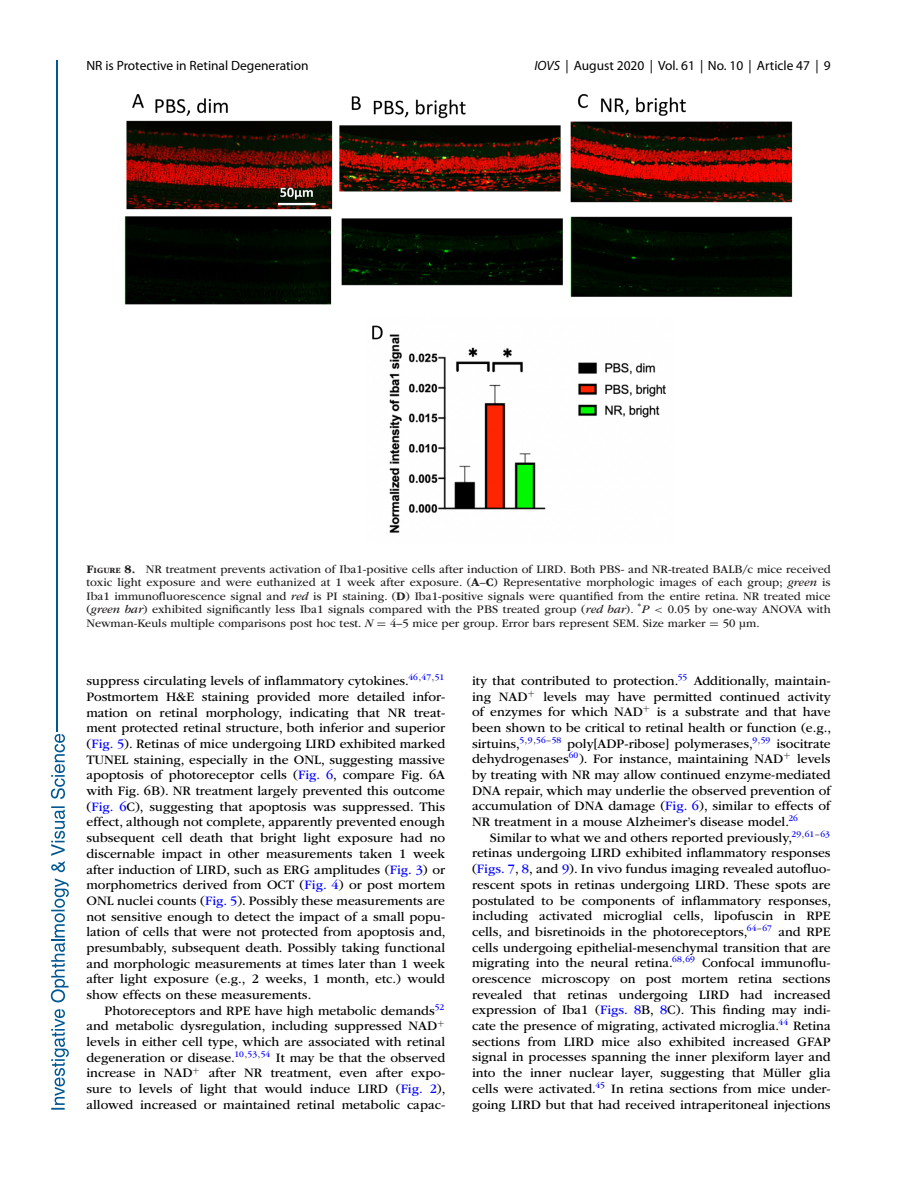
<style>
.page{position:relative;width:918px;height:1188px;background:#fff}
.page>*{position:absolute;margin:0;border:0;box-sizing:border-box;transform-origin:0 0}
.t1{font:13.5px/15.8px "ITC Garamond Std";color:#000;text-align:justify}
.t2{font:13.5px "Myriad Pro";color:#000}
.t3{font:12px/13.5px "ITC Garamond Std";color:#231f20;text-align:justify}
.s1{font-style:italic}
.s2{font-weight:700}
.s3{font-weight:700;font-size:8.4px}
.s4{font-family:"RMTMI"}
.s5{font-family:"MTSY"}
.s6{color:#00f}
</style>
<div class="page">
<hr style="left:57px;top:60px;width:1px;height:672px;background:#005892">
<svg style="left:51px;top:734px;width:18px;height:376px"></svg>
<img style="left:125px;top:94px;width:668px;height:439px">
<p class="t2" style="left:86px;top:57px;width:224px">NR is Protective in Retinal Degeneration</p>
<p class="t2" style="left:534px;top:57px;width:298px"><span class="s1">IOVS</span> | August 2020 | Vol. 61 | No. 10 | Article 47 | 9</p>
<p class="t3" style="left:86px;top:563px;width:746px"><span class="s2">F</span><span class="s3">IGURE</span> <span class="s2">8.</span> NR treatment prevents activation of Iba1-positive cells after induction of LIRD. Both PBS- and NR-treated BALB/c mice received toxic light exposure and were euthanized at 1 week after exposure. (<span class="s2">A</span>–<span class="s2">C</span>) Representative morphologic images of each group; <span class="s1">green</span> is Iba1 immunofluorescence signal and <span class="s1">red</span> is PI staining. (<span class="s2">D</span>) Iba1-positive signals were quantified from the entire retina. NR treated mice (<span class="s1">green bar</span>) exhibited significantly less Iba1 signals compared with the PBS treated group (<span class="s1">red bar</span>). <sup>*</sup><span class="s1">P</span> <span class="s4">&lt;</span> 0.05 by one-way ANOVA with Newman-Keuls multiple comparisons post hoc test. <span class="s1">N</span> <span class="s5">=</span> 4–5 mice per group. Error bars represent SEM. Size marker <span class="s5">=</span> 50 μm.</p>
<p class="t1" style="left:86px;top:674px;width:361px">suppress circulating levels of inflammatory cytokines.<sup>46</sup><sup>,</sup><sup>47</sup><sup>,</sup><sup>51<br></sup>Postmortem H&amp;E staining provided more detailed infor&shy;mation on retinal morphology, indicating that NR treat&shy;ment protected retinal structure, both inferior and superior (<span class="s6">Fig. 5</span>). Retinas of mice undergoing LIRD exhibited marked TUNEL staining, especially in the ONL, suggesting massive apoptosis of photoreceptor cells (<span class="s6">Fig. 6</span>, compare Fig. 6A with Fig. 6B). NR treatment largely prevented this outcome (<span class="s6">Fig. 6</span>C), suggesting that apoptosis was suppressed. This effect, although not complete, apparently prevented enough subsequent cell death that bright light exposure had no discernable impact in other measurements taken 1 week after induction of LIRD, such as ERG amplitudes (<span class="s6">Fig. 3</span>) or morphometrics derived from OCT (<span class="s6">Fig. 4</span>) or post mortem ONL nuclei counts (<span class="s6">Fig. 5</span>). Possibly these measurements are not sensitive enough to detect the impact of a small popu&shy;lation of cells that were not protected from apoptosis and, presumbably, subsequent death. Possibly taking functional and morphologic measurements at times later than 1 week after light exposure (e.g., 2 weeks, 1 month, etc.) would show effects on these measurements.</p>
<p class="t1" style="left:86px;top:1004px;width:361px;text-indent:18px">Photoreceptors and RPE have high metabolic demands<sup>52 </sup>and metabolic dysregulation, including suppressed NAD<sup>+ </sup>levels in either cell type, which are associated with retinal degeneration or disease.<sup>10</sup><sup>,</sup><sup>53</sup><sup>,</sup><sup>54</sup> It may be that the observed increase in NAD<sup>+</sup> after NR treatment, even after expo&shy;sure to levels of light that would induce LIRD (<span class="s6">Fig. 2</span>), allowed increased or maintained retinal metabolic capac-</p>
<p class="t1" style="left:472px;top:674px;width:361px">ity that contributed to protection.<sup>55</sup> Additionally, maintain&shy;ing NAD<sup>+</sup> levels may have permitted continued activity of enzymes for which NAD<sup>+</sup> is a substrate and that have been shown to be critical to retinal health or function (e.g., sirtuins,<sup>5</sup><sup>,</sup><sup>9</sup><sup>,</sup><sup>56</sup><sup>–</sup><sup>58</sup> poly[ADP-ribose] polymerases,<sup>9</sup><sup>,</sup><sup>59</sup> isocitrate dehydrogenases<sup>60</sup>). For instance, maintaining NAD<sup>+</sup> levels by treating with NR may allow continued enzyme-mediated DNA repair, which may underlie the observed prevention of accumulation of DNA damage (<span class="s6">Fig. 6</span>), similar to effects of NR treatment in a mouse Alzheimer’s disease model.<sup>26</sup></p>
<p class="t1" style="left:472px;top:831px;width:361px;text-indent:18px">Similar to what we and others reported previously,<sup>29</sup><sup>,</sup><sup>61</sup><sup>–</sup><sup>63 </sup>retinas undergoing LIRD exhibited inflammatory responses (<span class="s6">Figs. 7</span>, <span class="s6">8</span>, and <span class="s6">9</span>). In vivo fundus imaging revealed autofluo&shy;rescent spots in retinas undergoing LIRD. These spots are postulated to be components of inflammatory responses, including activated microglial cells, lipofuscin in RPE cells, and bisretinoids in the photoreceptors,<sup>64</sup><sup>–</sup><sup>67</sup> and RPE cells undergoing epithelial-mesenchymal transition that are migrating into the neural retina.<sup>68</sup><sup>,</sup><sup>69</sup> Confocal immunoflu&shy;orescence microscopy on post mortem retina sections revealed that retinas undergoing LIRD had increased expression of Iba1 (<span class="s6">Figs. 8</span>B, <span class="s6">8</span>C). This finding may indi&shy;cate the presence of migrating, activated microglia.<sup>44</sup> Retina sections from LIRD mice also exhibited increased GFAP signal in processes spanning the inner plexiform layer and into the inner nuclear layer, suggesting that Müller glia cells were activated.<sup>45</sup> In retina sections from mice under&shy;going LIRD but that had received intraperitoneal injections</p>
</div>
